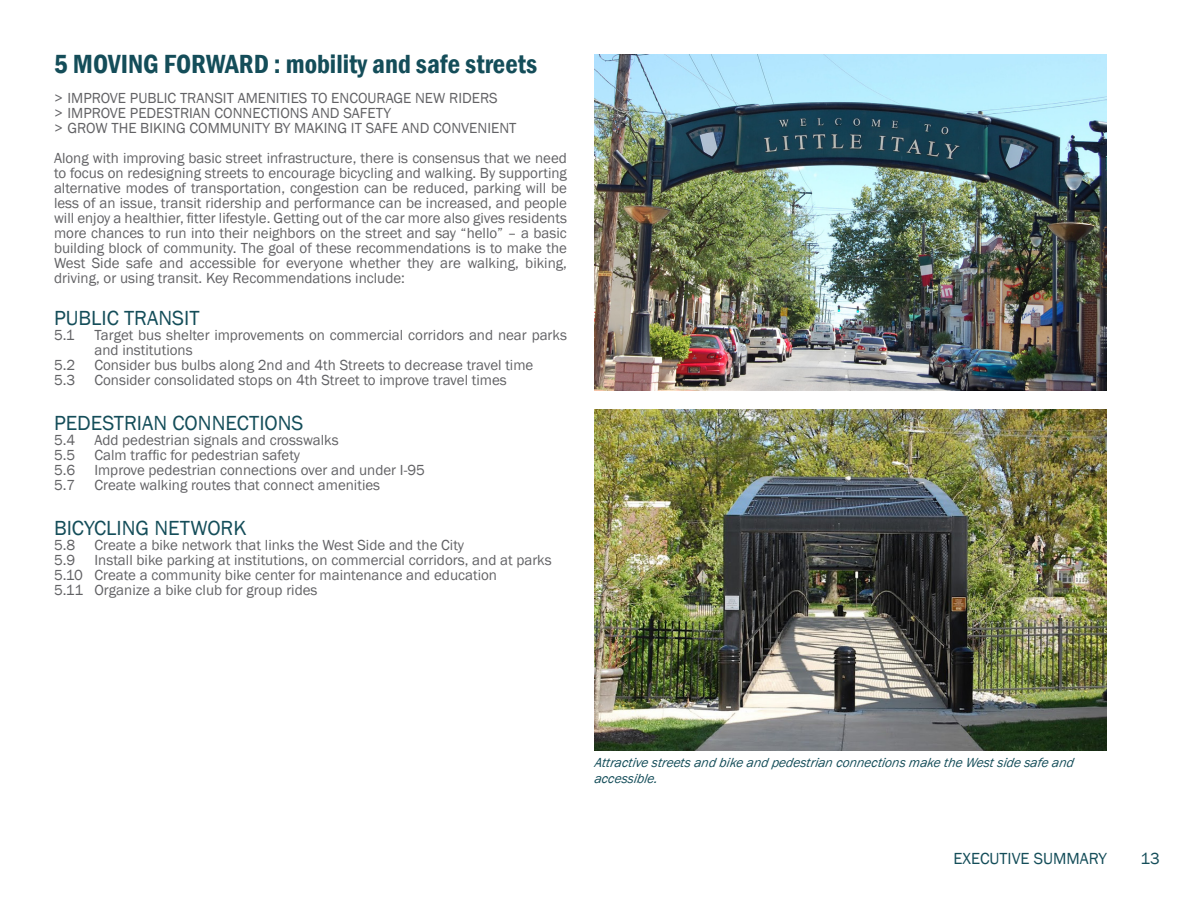
<style>
.page{position:relative;width:1188px;height:918px;background:#fff}
.page>*{position:absolute;margin:0;border:0;box-sizing:border-box;transform-origin:0 0}
.t1{font:600 condensed 27px "Franklin Gothic";color:#144d59}
.t2{font:21px "Franklin Gothic";color:#144d59}
.t3{font:16.5px "Franklin Gothic";color:#144d59}
.t4{font:15px/15px "Franklin Gothic";color:#626265}
.t5{font:italic 13.5px/16.2px "Franklin Gothic";color:#144d59}
</style>
<div class="page">
<img style="left:594px;top:54px;width:513px;height:336px">
<img style="left:594px;top:409px;width:513px;height:341px">
<h1 class="t1" style="left:54px;top:46px;width:485px">5 MOVING FORWARD : mobility and safe streets</h1>
<p class="t4" style="left:54px;top:91px;width:464px">&gt; IMPROVE PUBLIC TRANSIT AMENITIES TO ENCOURAGE NEW RIDERS<br>&gt; IMPROVE PEDESTRIAN CONNECTIONS AND SAFETY<br>&gt; GROW THE BIKING COMMUNITY BY MAKING IT SAFE AND CONVENIENT</p>
<p class="t4" style="left:54px;top:151px;width:515px;text-align:justify">Along with improving basic street infrastructure, there is consensus that we need to focus on redesigning streets to encourage bicycling and walking. By supporting alternative modes of transportation, congestion can be reduced, parking will be less of an issue, transit ridership and performance can be increased, and people will enjoy a healthier, fitter lifestyle. Getting out of the car more also gives residents more chances to run into their neighbors on the street and say “hello” – a basic building block of community. The goal of these recommendations is to make the West Side safe and accessible for everyone whether they are walking, biking, driving, or using transit. Key Recommendations include:</p>
<h2 class="t2" style="left:54px;top:305px;width:147px">PUBLIC TRANSIT</h2>
<p class="t4" style="left:54px;top:328px;width:22px">5.1</p>
<p class="t4" style="left:94px;top:328px;width:474px">Target bus shelter improvements on commercial corridors and near parks and institutions</p>
<p class="t4" style="left:54px;top:358px;width:23px">5.2</p>
<p class="t4" style="left:94px;top:358px;width:440px">Consider bus bulbs along 2nd and 4th Streets to decrease travel time</p>
<p class="t4" style="left:54px;top:373px;width:23px">5.3</p>
<p class="t4" style="left:94px;top:373px;width:414px">Consider consolidated stops on 4th Street to improve travel times</p>
<h2 class="t2" style="left:54px;top:410px;width:251px">PEDESTRIAN CONNECTIONS</h2>
<p class="t4" style="left:54px;top:433px;width:23px">5.4</p>
<p class="t4" style="left:94px;top:433px;width:246px">Add pedestrian signals and crosswalks</p>
<p class="t4" style="left:54px;top:448px;width:23px">5.5</p>
<p class="t4" style="left:94px;top:448px;width:207px">Calm traffic for pedestrian safety</p>
<p class="t4" style="left:54px;top:463px;width:23px">5.6</p>
<p class="t4" style="left:94px;top:463px;width:332px">Improve pedestrian connections over and under I-95</p>
<p class="t4" style="left:54px;top:478px;width:23px">5.7</p>
<p class="t4" style="left:94px;top:478px;width:287px">Create walking routes that connect amenities</p>
<h2 class="t2" style="left:54px;top:515px;width:194px">BICYCLING NETWORK</h2>
<p class="t4" style="left:54px;top:538px;width:23px">5.8</p>
<p class="t4" style="left:94px;top:538px;width:371px">Create a bike network that links the West Side and the City</p>
<p class="t4" style="left:54px;top:553px;width:23px">5.9</p>
<p class="t4" style="left:54px;top:553px;width:499px;text-indent:40px">Install bike parking at institutions, on commercial corridors, and at parks<br>5.10 Create a community bike center for maintenance and education<br>5.11 Organize a bike club for group rides</p>
<p class="t5" style="left:594px;top:754px;width:484px">Attractive streets and bike and pedestrian connections make the Westside safe and accessible.</p>
<p class="t3" style="left:953px;top:848px;width:155px">EXECUTIVE SUMMARY</p>
<p class="t3" style="left:1141px;top:848px;width:21px">13</p>
</div>
